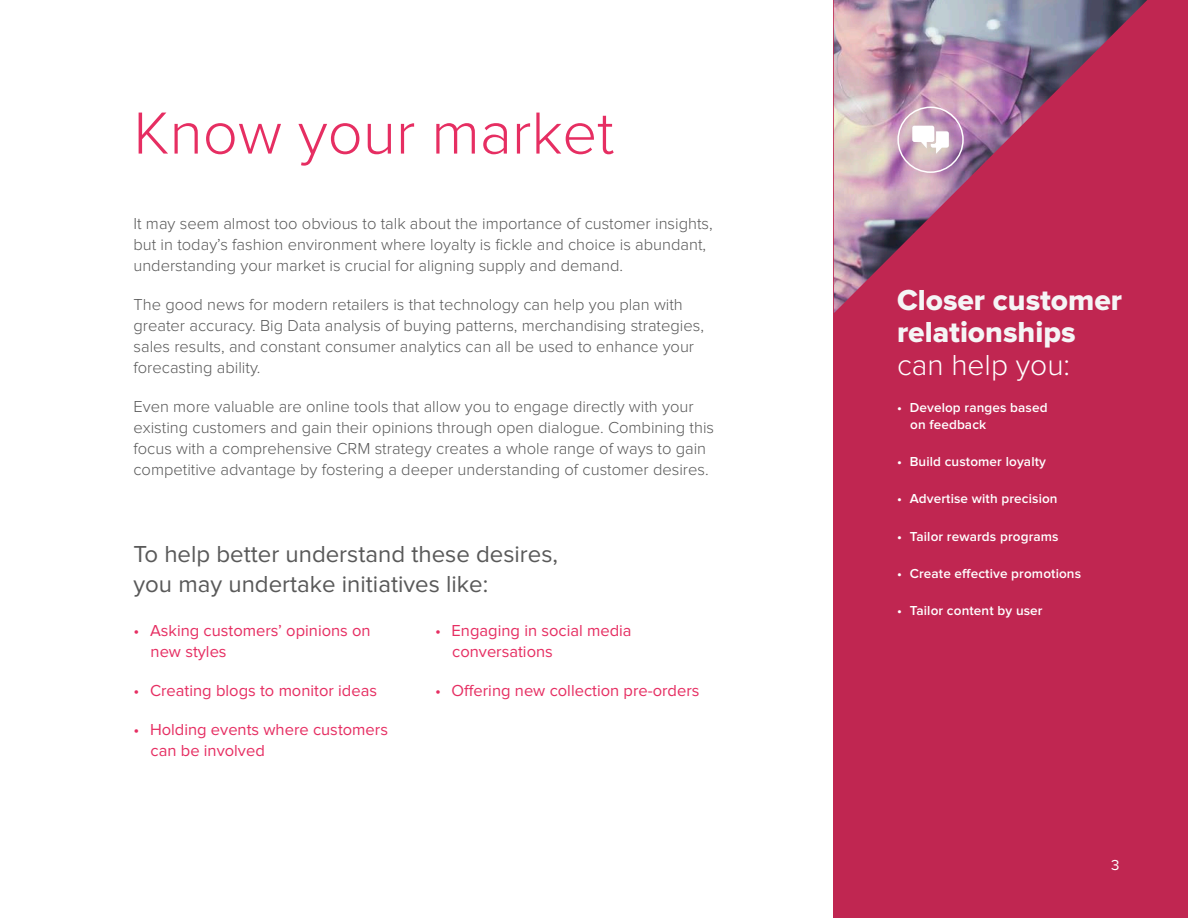
<style>
.page{position:relative;width:1188px;height:918px;background:#fff}
.page>*{position:absolute;margin:0;border:0;box-sizing:border-box;transform-origin:0 0}
.Bhead_ebook_41-40_li{font:300 61.5px "Proxima Nova";color:#e62e62}
.Call-out_line_1_20-2{font:30px/32.2px "Proxima Nova Extrabld";color:#f5f5f6}
.C-head_16-20_reg_ebo{font:24px/30px "Proxima Nova";color:#595959}
.Body_Copy{font:300 16.5px/21px "Proxima Nova";color:#595959}
.t1{font:16.5px/21px "Proxima Nova";color:#e62e62}
.t2{font:15px "Proxima Nova";color:#fff}
.t3{font:600 13.5px/16.5px "Proxima Nova";letter-spacing:.01em;color:#fff}
.s1{font-family:"Proxima Nova";font-weight:300;color:#fff}
</style>
<div class="page">
<div style="left:834px;top:0;width:354px;height:918px;background:#c02651"></div>
<img style="left:834px;top:0;width:313px;height:313px">
<div style="left:897px;top:107px;width:67px;height:66px;border:2px solid #fff;border-radius:50%"></div>
<svg style="left:912px;top:126px;width:37px;height:28px"></svg>
<p class="Bhead_ebook_41-40_li" style="left:134px;top:105px;width:482px">Know your market</p>
<p class="Body_Copy" style="left:134px;top:213px;width:581px">It may seem almost too obvious to talk about the importance of customer insights, but in today’s fashion environment where loyalty is fickle and choice is abundant, understanding your market is crucial for aligning supply and demand.</p>
<p class="Body_Copy" style="left:134px;top:294px;width:572px">The good news for modern retailers is that technology can help you plan with greater accuracy. Big Data analysis of buying patterns, merchandising strategies, sales results, and constant consumer analytics can all be used to enhance your forecasting ability.</p>
<p class="Body_Copy" style="left:134px;top:396px;width:582px">Even more valuable are online tools that allow you to engage directly with your existing customers and gain their opinions through open dialogue. Combining this focus with a comprehensive CRM strategy creates a whole range of ways to gain competitive advantage by fostering a deeper understanding of customer desires.</p>
<p class="C-head_16-20_reg_ebo" style="left:134px;top:540px;width:426px">To help better understand these desires, you may undertake initiatives like:</p>
<p class="t1" style="left:151px;top:621px;width:222px;text-indent:-17px">• Asking customers’ opinions on new styles</p>
<p class="t1" style="left:134px;top:681px;width:245px">• Creating blogs to monitor ideas</p>
<p class="t1" style="left:151px;top:720px;width:239px;text-indent:-17px">• Holding events where customers can be involved</p>
<p class="t1" style="left:452px;top:621px;width:181px;text-indent:-17px">• Engaging in social media conversations</p>
<p class="t1" style="left:435px;top:681px;width:266px">• Offering new collection pre-orders</p>
<p class="Call-out_line_1_20-2" style="left:897px;top:285px;width:227px">Closer customer relationships <span class="s1">can help you:</span></p>
<p class="t3" style="left:910px;top:400px;width:139px;text-indent:-13px">• Develop ranges based on feedback</p>
<p class="t3" style="left:897px;top:454px;width:150px">• Build customer loyalty</p>
<p class="t3" style="left:897px;top:491px;width:162px">• Advertise with precision</p>
<p class="t3" style="left:897px;top:528px;width:163px">• Tailor rewards programs</p>
<p class="t3" style="left:897px;top:566px;width:186px">• Create effective promotions</p>
<p class="t3" style="left:897px;top:603px;width:147px">• Tailor content by user</p>
<p class="t2" style="left:1111px;top:859px;width:10px">3</p>
</div>
